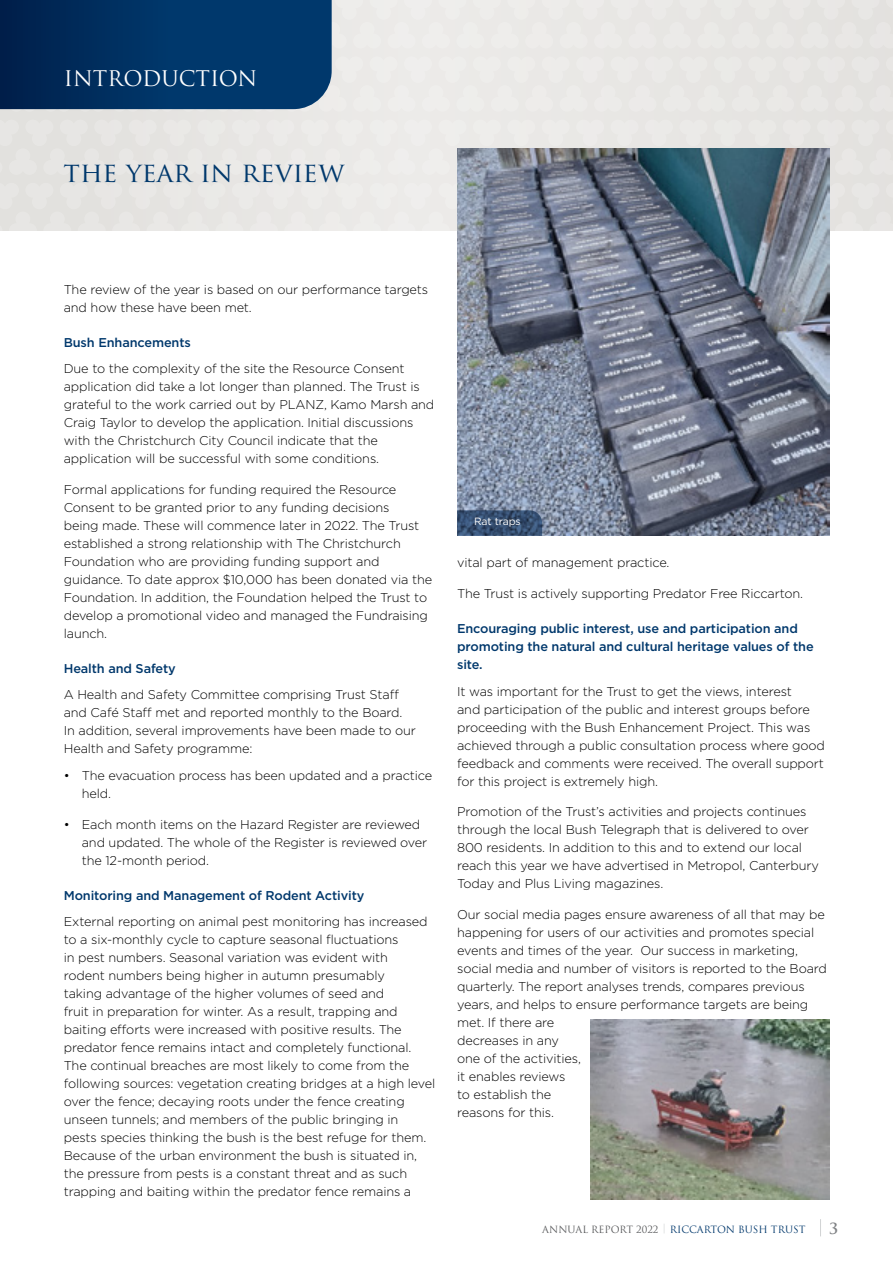
<style>
.page{position:relative;width:893px;height:1263px;background:#fff}
.page>*{position:absolute;margin:0;border:0;box-sizing:border-box;transform-origin:0 0}
.Heading{font:27px "Trajan Pro";color:#00386c}
.t1{font:21px "Trajan Pro";color:#fff}
.t2{font:700 15px "Trajan Pro";color:#808285}
.Body_text{font:300 12.75px/18px "Gotham";letter-spacing:-.01em;color:#000}
.Sub_Heading{font:500 12.75px/18px "Gotham";letter-spacing:-.01em;color:#00386c}
.Body_tabs{font:300 12.75px/18px "Gotham";letter-spacing:-.01em;color:#000}
.t3{font:10.5px "Gotham";letter-spacing:-.01em;color:#fff}
.t4{font:9.75px "Trajan Pro";color:#00386c}
.s1{color:#58595b}
</style>
<div class="page">
<div style="left:0;top:0;width:893px;height:231px;background:#e9e7e5"></div>
<svg style="left:398px;top:120px;width:432px;height:55px"></svg>
<svg style="left:0;top:0;width:430px;height:111px"></svg>
<img style="left:457px;top:149px;width:372px;height:387px">
<svg style="left:457px;top:510px;width:85px;height:26px;background:#385071"></svg>
<img style="left:590px;top:1020px;width:239px;height:179px">
<svg style="left:820px;top:1219px;width:1px;height:17px"></svg>
<p class="t1" style="left:64px;top:65px;width:195px">INTRODUCTION</p>
<p class="Heading" style="left:64px;top:155px;width:282px">the year in review</p>
<p class="Body_text" style="left:64px;top:280px;width:366px">The review of the year is based on our performance targets and how these have been met.</p>
<p class="Sub_Heading" style="left:64px;top:333px;width:129px">Bush Enhancements</p>
<p class="Body_text" style="left:64px;top:359px;width:372px">Due to the complexity of the site the Resource Consent application did take a lot longer than planned. The Trust is grateful to the work carried out by PLANZ, Kamo Marsh and Craig Taylor to develop the application. Initial discussions with the Christchurch City Council indicate that the application will be successful with some conditions.</p>
<p class="Body_text" style="left:64px;top:480px;width:370px">Formal applications for funding required the Resource Consent to be granted prior to any funding decisions<br>being made. These will commence later in 2022. The Trust established a strong relationship with The Christchurch Foundation who are providing funding support and guidance. To date approx $10,000 has been donated via the Foundation. In addition, the Foundation helped the Trust to develop a promotional video and managed the Fundraising launch.</p>
<p class="Sub_Heading" style="left:64px;top:659px;width:114px">Health and Safety</p>
<p class="Body_text" style="left:64px;top:685px;width:354px">A Health and Safety Committee comprising Trust Staff and Café Staff met and reported monthly to the Board.<br>In addition, several improvements have been made to our Health and Safety programme:</p>
<p class="Body_tabs" style="left:82px;top:766px;width:352px;text-indent:-18px">• The evacuation process has been updated and a practice held.</p>
<p class="Body_tabs" style="left:82px;top:815px;width:347px;text-indent:-18px">• Each month items on the Hazard Register are reviewed and updated. The whole of the Register is reviewed over the 12-month period.</p>
<p class="Sub_Heading" style="left:64px;top:886px;width:302px">Monitoring and Management of Rodent Activity</p>
<p class="Body_text" style="left:64px;top:912px;width:373px">External reporting on animal pest monitoring has increased to a six-monthly cycle to capture seasonal fluctuations<br>in pest numbers. Seasonal variation was evident with<br>rodent numbers being higher in autumn presumably<br>taking advantage of the higher volumes of seed and<br>fruit in preparation for winter. As a result, trapping and baiting efforts were increased with positive results. The predator fence remains intact and completely functional.<br>The continual breaches are most likely to come from the following sources: vegetation creating bridges at a high level over the fence; decaying roots under the fence creating unseen tunnels; and members of the public bringing in<br>pests species thinking the bush is the best refuge for them.<br>Because of the urban environment the bush is situated in, the pressure from pests is a constant threat and as such trapping and baiting within the predator fence remains a</p>
<p class="t3" style="left:474px;top:515px;width:48px">Rat traps</p>
<p class="Body_text" style="left:457px;top:553px;width:214px">vital part of management practice.</p>
<p class="Body_text" style="left:457px;top:584px;width:348px">The Trust is actively supporting Predator Free Riccarton.</p>
<p class="Sub_Heading" style="left:457px;top:619px;width:358px">Encouraging public interest, use and participation and promoting the natural and cultural heritage values of the site.</p>
<p class="Body_text" style="left:457px;top:682px;width:369px">It was important for the Trust to get the views, interest<br>and participation of the public and interest groups before proceeding with the Bush Enhancement Project. This was achieved through a public consultation process where good feedback and comments were received. The overall support for this project is extremely high.</p>
<p class="Body_text" style="left:457px;top:802px;width:363px">Promotion of the Trust’s activities and projects continues through the local Bush Telegraph that is delivered to over 800 residents. In addition to this and to extend our local reach this year we have advertised in Metropol, Canterbury Today and Plus Living magazines.</p>
<p class="Body_text" style="left:457px;top:905px;width:371px">Our social media pages ensure awareness of all that may be happening for users of our activities and promotes special events and times of the year. Our success in marketing, social media and number of visitors is reported to the Board quarterly. The report analyses trends, compares previous years, and helps to ensure performance targets are being met. If there are<br>decreases in any<br>one of the activities,<br>it enables reviews<br>to establish the<br>reasons for this.</p>
<p class="t4" style="left:542px;top:1223px;width:265px"><span class="s1">ANNUAL REPORT 2022</span> <sup>|</sup> RICCARTON BUSH TRUST</p>
<p class="t2" style="left:829px;top:1219px;width:10px">3</p>
</div>
